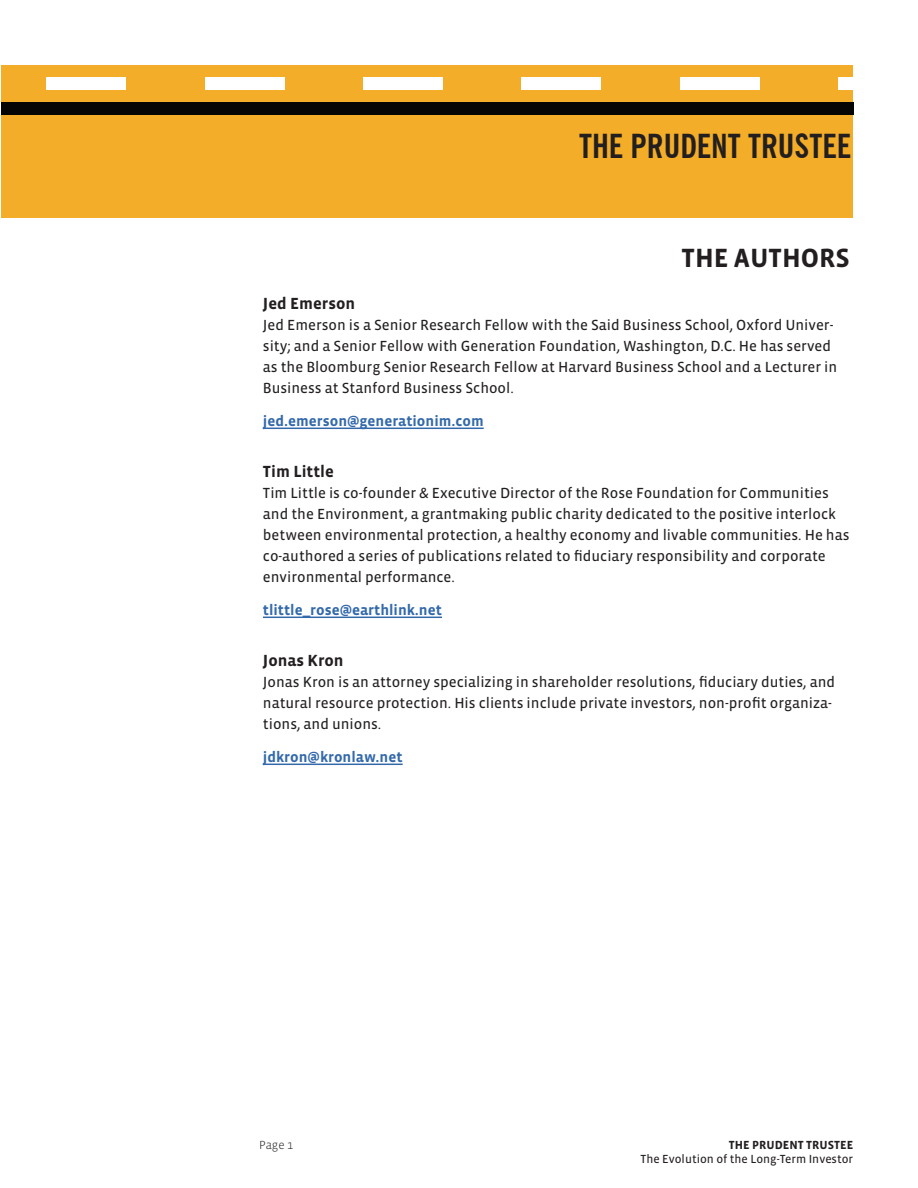
<style>
.page{position:relative;width:918px;height:1188px;background:#fff}
.page>*{position:absolute;margin:0;border:0;box-sizing:border-box;transform-origin:0 0}
.t1{font:700 condensed 33px "News Gothic BT";color:#231f20}
.t2{font:700 27px "Vista Sans";color:#231f20}
.t3{font:700 16.5px "Vista Sans";color:#231f20}
.Body{font:15px/21px "Vista Sans Reg";color:#231f20}
.Underline_Para{font:700 15px "Vista Sans";color:#3369ab}
.t4{font:12px "Vista Sans Reg";color:#231f20}
.t5{font:700 12px "Vista Sans";color:#231f20}
.t6{font:300 12px "Vista Sans";color:#231f20}
</style>
<div class="page">
<div style="left:1px;top:65px;width:852px;height:152px;background:#f4ad28"></div>
<div style="left:363px;top:77px;width:80px;height:12px;background:#fff"></div>
<div style="left:522px;top:77px;width:79px;height:12px;background:#fff"></div>
<div style="left:680px;top:77px;width:80px;height:12px;background:#fff"></div>
<div style="left:839px;top:77px;width:14px;height:12px;background:#fff"></div>
<div style="left:1px;top:102px;width:852px;height:12px;background:#040504"></div>
<div style="left:47px;top:77px;width:79px;height:12px;background:#fff"></div>
<div style="left:205px;top:77px;width:79px;height:12px;background:#fff"></div>
<hr style="left:263px;top:428px;width:221px;height:1px;background:#3369ab">
<hr style="left:263px;top:617px;width:179px;height:1px;background:#3369ab">
<hr style="left:263px;top:764px;width:140px;height:1px;background:#3369ab">
<h1 class="t1" style="left:579px;top:126px;width:274px">THE PRUDENT TRUSTEE</h1>
<p class="t2" style="left:682px;top:244px;width:170px">THE AUTHORS</p>
<p class="t3" style="left:263px;top:295px;width:94px">Jed Emerson</p>
<p class="Body" style="left:263px;top:315px;width:576px">Jed Emerson is a Senior Research Fellow with the Said Business School, Oxford Univer&shy;sity; and a Senior Fellow with Generation Foundation, Washington, D.C. He has served as the Bloomburg Senior Research Fellow at Harvard Business School and a Lecturer in Business at Stanford Business School.</p>
<p class="Underline_Para" style="left:263px;top:414px;width:222px">jed.emerson@generationim.com</p>
<p class="t3" style="left:263px;top:463px;width:72px">Tim Little</p>
<p class="Body" style="left:263px;top:483px;width:588px">Tim Little is co-founder &amp; Executive Director of the Rose Foundation for Communities and the Environment, a grantmaking public charity dedicated to the positive interlock between environmental protection, a healthy economy and livable communities. He has co-authored a series of publications related to fiduciary responsibility and corporate environmental performance.</p>
<p class="Underline_Para" style="left:263px;top:603px;width:181px">tlittle_rose@earthlink.net</p>
<p class="t3" style="left:263px;top:652px;width:82px">Jonas Kron</p>
<p class="Body" style="left:263px;top:672px;width:574px">Jonas Kron is an attorney specializing in shareholder resolutions, fiduciary duties, and natural resource protection. His clients include private investors, non-profit organiza&shy;tions, and unions.</p>
<p class="Underline_Para" style="left:263px;top:750px;width:141px">jdkron@kronlaw.net</p>
<p class="t6" style="left:259px;top:1139px;width:27px">Page</p>
<p class="t5" style="left:729px;top:1139px;width:126px">THE PRUDENT TRUSTEE</p>
<p class="t4" style="left:641px;top:1153px;width:214px">The Evolution of the Long-Term Investor</p>
</div>
